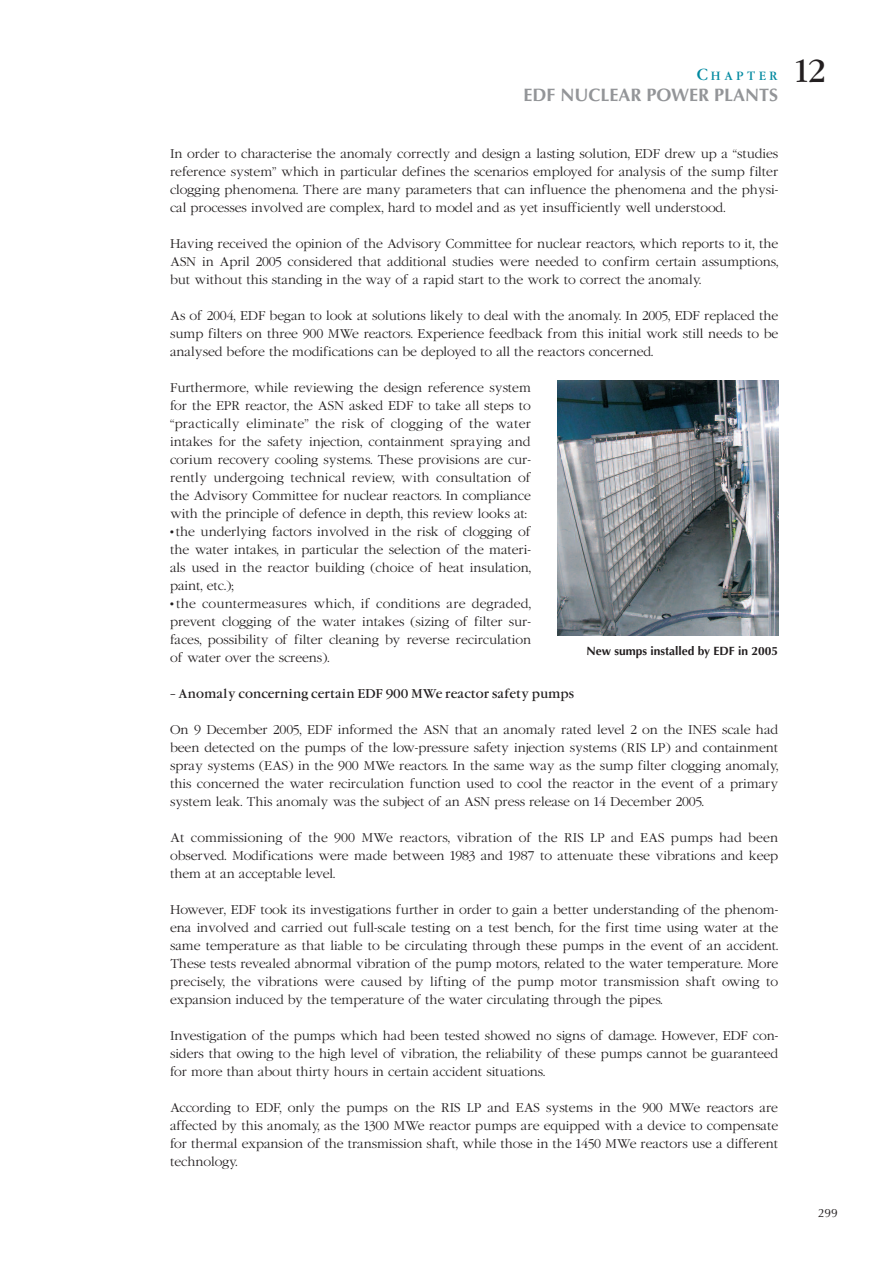
<style>
.page{position:relative;width:893px;height:1263px;background:#fff}
.page>*{position:absolute;margin:0;border:0;box-sizing:border-box;transform-origin:0 0}
.t1{font:30px "Garamond";color:#231f20}
.t2{font:700 18px "Optima";color:#939598}
.t3{font:300 12px/18px "Garamond";color:#231f20;text-align:justify}
.t4{font:12px "Garamond";color:#231f20}
.t5{font:700 12px "Optima";color:#231f20}
.t6{font:12px "Optima";color:#231f20}
.t7{font:11.25px "Garamond";letter-spacing:.29em;color:#0089a0}
.s1{font-size:15px}
</style>
<div class="page">
<img style="left:558px;top:381px;width:220px;height:254px">
<p class="t7" style="left:697px;top:69px;width:83px"><span class="s1">C</span>HAPTER</p>
<h2 class="t2" style="left:523px;top:88px;width:256px">EDF NUCLEAR POWER PLANTS</h2>
<h1 class="t1" style="left:795px;top:51px;width:31px">12</h1>
<p class="t3" style="left:170px;top:144px;width:610px">In order to characterise the anomaly correctly and design a lasting solution, EDF drew up a “studies reference system” which in particular defines the scenarios employed for analysis of the sump filter clogging phenomena. There are many parameters that can influence the phenomena and the physi&shy;cal processes involved are complex, hard to model and as yet insufficiently well understood.</p>
<p class="t3" style="left:170px;top:234px;width:610px">Having received the opinion of the Advisory Committee for nuclear reactors, which reports to it, the ASN in April 2005 considered that additional studies were needed to confirm certain assumptions, but without this standing in the way of a rapid start to the work to correct the anomaly.</p>
<p class="t3" style="left:170px;top:306px;width:610px">As of 2004, EDF began to look at solutions likely to deal with the anomaly. In 2005, EDF replaced the sump filters on three 900 MWe reactors. Experience feedback from this initial work still needs to be analysed before the modifications can be deployed to all the reactors concerned.</p>
<p class="t3" style="left:170px;top:378px;width:362px">Furthermore, while reviewing the design reference system for the EPR reactor, the ASN asked EDF to take all steps to “practically eliminate” the risk of clogging of the water intakes for the safety injection, containment spraying and corium recovery cooling systems. These provisions are cur&shy;rently undergoing technical review, with consultation of the Advisory Committee for nuclear reactors. In compliance with the principle of defence in depth, this review looks at:</p>
<p class="t3" style="left:170px;top:522px;width:362px">• the underlying factors involved in the risk of clogging of the water intakes, in particular the selection of the materi&shy;als used in the reactor building (choice of heat insulation, paint, etc.);</p>
<p class="t3" style="left:170px;top:594px;width:362px">• the countermeasures which, if conditions are degraded, prevent clogging of the water intakes (sizing of filter sur&shy;faces, possibility of filter cleaning by reverse recirculation of water over the screens).</p>
<p class="t4" style="left:170px;top:685px;width:405px">– Anomaly concerning certain EDF 900 MWe reactor safety pumps</p>
<p class="t3" style="left:170px;top:720px;width:610px">On 9 December 2005, EDF informed the ASN that an anomaly rated level 2 on the INES scale had been detected on the pumps of the low-pressure safety injection systems (RIS LP) and containment spray systems (EAS) in the 900 MWe reactors. In the same way as the sump filter clogging anomaly, this concerned the water recirculation function used to cool the reactor in the event of a primary system leak. This anomaly was the subject of an ASN press release on 14 December 2005.</p>
<p class="t3" style="left:170px;top:828px;width:610px">At commissioning of the 900 MWe reactors, vibration of the RIS LP and EAS pumps had been observed. Modifications were made between 1983 and 1987 to attenuate these vibrations and keep them at an acceptable level.</p>
<p class="t3" style="left:170px;top:900px;width:610px">However, EDF took its investigations further in order to gain a better understanding of the phenom&shy;ena involved and carried out full-scale testing on a test bench, for the first time using water at the same temperature as that liable to be circulating through these pumps in the event of an accident.<br>These tests revealed abnormal vibration of the pump motors, related to the water temperature. More precisely, the vibrations were caused by lifting of the pump motor transmission shaft owing to expansion induced by the temperature of the water circulating through the pipes.</p>
<p class="t3" style="left:170px;top:1026px;width:610px">Investigation of the pumps which had been tested showed no signs of damage. However, EDF con&shy;siders that owing to the high level of vibration, the reliability of these pumps cannot be guaranteed for more than about thirty hours in certain accident situations.</p>
<p class="t3" style="left:170px;top:1098px;width:610px">According to EDF, only the pumps on the RIS LP and EAS systems in the 900 MWe reactors are affected by this anomaly, as the 1300 MWe reactor pumps are equipped with a device to compensate for thermal expansion of the transmission shaft, while those in the 1450 MWe reactors use a different technology.</p>
<p class="t5" style="left:587px;top:646px;width:193px">New sumps installed by EDF in 2005</p>
<p class="t6" style="left:818px;top:1208px;width:21px">299</p>
</div>
